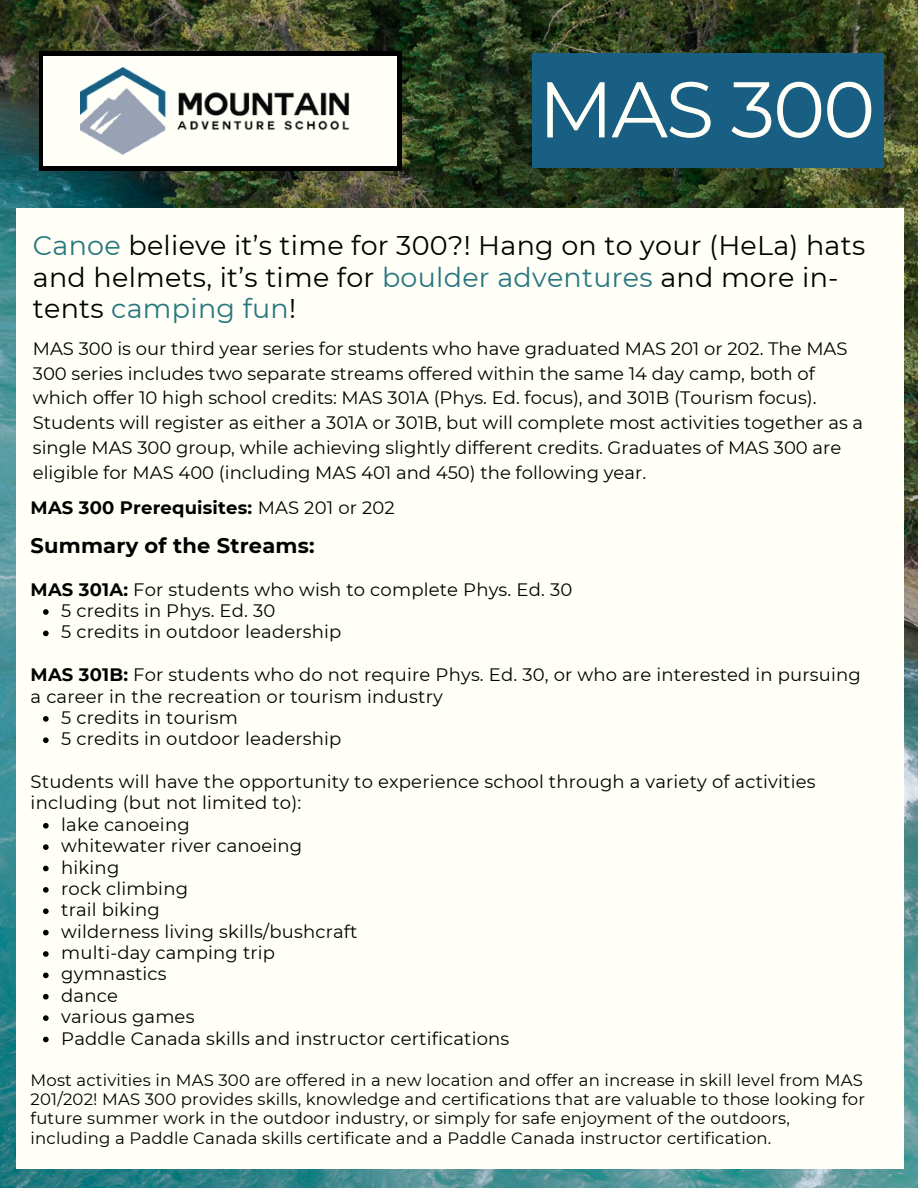
<style>
.page{position:relative;width:918px;height:1188px;background:#fff}
.page>*{position:absolute;margin:0;border:0;box-sizing:border-box;transform-origin:0 0}
.t1{font:78.9px "Montserrat";letter-spacing:-.025em;color:#fffff7}
.t2{font:27px/31.5px "Montserrat";letter-spacing:.01em;color:#000}
.t3{font:700 21px "Montserrat";letter-spacing:.01em;color:#000}
.t4{font:18px/24.8px "Montserrat";letter-spacing:.01em;color:#000}
.t5{font:700 18px "Montserrat";letter-spacing:.01em;color:#000}
.t6{font:16.5px/19.2px "Montserrat";letter-spacing:.01em;color:#000}
.s1{color:#29777f}
.s2{font-weight:400}
.s3{font-weight:700}
</style>
<div class="page">
<img style="left:0;top:0;width:918px;height:1188px">
<div style="left:39px;top:52px;width:362px;height:118px;background:#000"></div>
<div style="left:44px;top:56px;width:353px;height:109px;background:#fffff7"></div>
<div style="left:533px;top:54px;width:351px;height:114px;background:#185f83"></div>
<img style="left:81px;top:67px;width:269px;height:88px">
<div style="left:17px;top:208px;width:887px;height:961px;background:#fffff7"></div>
<svg style="left:43px;top:609px;width:6px;height:6px"></svg>
<svg style="left:43px;top:631px;width:6px;height:5px"></svg>
<svg style="left:43px;top:716px;width:6px;height:6px"></svg>
<svg style="left:43px;top:737px;width:6px;height:6px"></svg>
<svg style="left:43px;top:823px;width:6px;height:6px"></svg>
<svg style="left:43px;top:844px;width:6px;height:6px"></svg>
<svg style="left:43px;top:866px;width:6px;height:5px"></svg>
<svg style="left:43px;top:887px;width:6px;height:6px"></svg>
<svg style="left:43px;top:908px;width:6px;height:6px"></svg>
<svg style="left:43px;top:930px;width:6px;height:5px"></svg>
<svg style="left:43px;top:951px;width:6px;height:6px"></svg>
<svg style="left:43px;top:973px;width:6px;height:5px"></svg>
<svg style="left:43px;top:994px;width:6px;height:6px"></svg>
<svg style="left:43px;top:1015px;width:6px;height:6px"></svg>
<svg style="left:43px;top:1037px;width:6px;height:5px"></svg>
<h1 class="t1" style="left:538px;top:61px;width:339px">MAS 300</h1>
<p class="t2" style="left:33px;top:230px;width:834px"><span class="s1">Canoe</span> believe it’s time for 300?! Hang on to your (HeLa) hats and helmets, it’s time for <span class="s1">boulder adventures</span> and more in&shy;tents <span class="s1">camping fun</span>!</p>
<p class="t4" style="left:33px;top:336px;width:832px">MAS 300 is our third year series for students who have graduated MAS 201 or 202. The MAS 300 series includes two separate streams offered within the same 14 day camp, both of which offer 10 high school credits: MAS 301A (Phys. Ed. focus), and 301B (Tourism focus).<br>Students will register as either a 301A or 301B, but will complete most activities together as a single MAS 300 group, while achieving slightly different credits. Graduates of MAS 300 are eligible for MAS 400 (including MAS 401 and 450) the following year.</p>
<h2 class="t5" style="left:31px;top:497px;width:366px">MAS 300 Prerequisites: <span class="s2">MAS 201 or 202</span></h2>
<p class="t3" style="left:31px;top:533px;width:285px">Summary of the Streams:</p>
<p class="t4" style="left:31px;top:577px;width:543px"><span class="s3">MAS 301A:</span> For students who wish to complete Phys. Ed. 30</p>
<h3 class="t4" style="left:61px;top:598px;width:216px">5 credits in Phys. Ed. 30</h3>
<p class="t4" style="left:61px;top:620px;width:282px">5 credits in outdoor leadership</p>
<p class="t4" style="left:31px;top:664px;width:832px;line-height:21.3px"><span class="s3">MAS 301B:</span> For students who do not require Phys. Ed. 30, or who are interested in pursuing a career in the recreation or tourism industry</p>
<p class="t4" style="left:61px;top:705px;width:178px">5 credits in tourism</p>
<p class="t4" style="left:61px;top:726px;width:282px">5 credits in outdoor leadership</p>
<p class="t4" style="left:31px;top:771px;width:786px;line-height:21.3px">Students will have the opportunity to experience school through a variety of activities including (but not limited to):</p>
<p class="t4" style="left:61px;top:812px;width:130px">lake canoeing</p>
<p class="t4" style="left:61px;top:833px;width:243px">whitewater river canoeing</p>
<p class="t4" style="left:61px;top:855px;width:60px">hiking</p>
<p class="t4" style="left:61px;top:876px;width:128px">rock climbing</p>
<p class="t4" style="left:61px;top:897px;width:100px">trail biking</p>
<p class="t4" style="left:61px;top:919px;width:298px">wilderness living skills/bushcraft</p>
<p class="t4" style="left:61px;top:940px;width:215px">multi-day camping trip</p>
<p class="t4" style="left:61px;top:962px;width:107px">gymnastics</p>
<p class="t4" style="left:61px;top:983px;width:58px">dance</p>
<p class="t4" style="left:61px;top:1004px;width:135px">various games</p>
<p class="t4" style="left:61px;top:1026px;width:450px">Paddle Canada skills and instructor certifications</p>
<p class="t6" style="left:31px;top:1071px;width:836px">Most activities in MAS 300 are offered in a new location and offer an increase in skill level from MAS 201/202! MAS 300 provides skills, knowledge and certifications that are valuable to those looking for future summer work in the outdoor industry, or simply for safe enjoyment of the outdoors, including a Paddle Canada skills certificate and a Paddle Canada instructor certification.</p>
</div>
